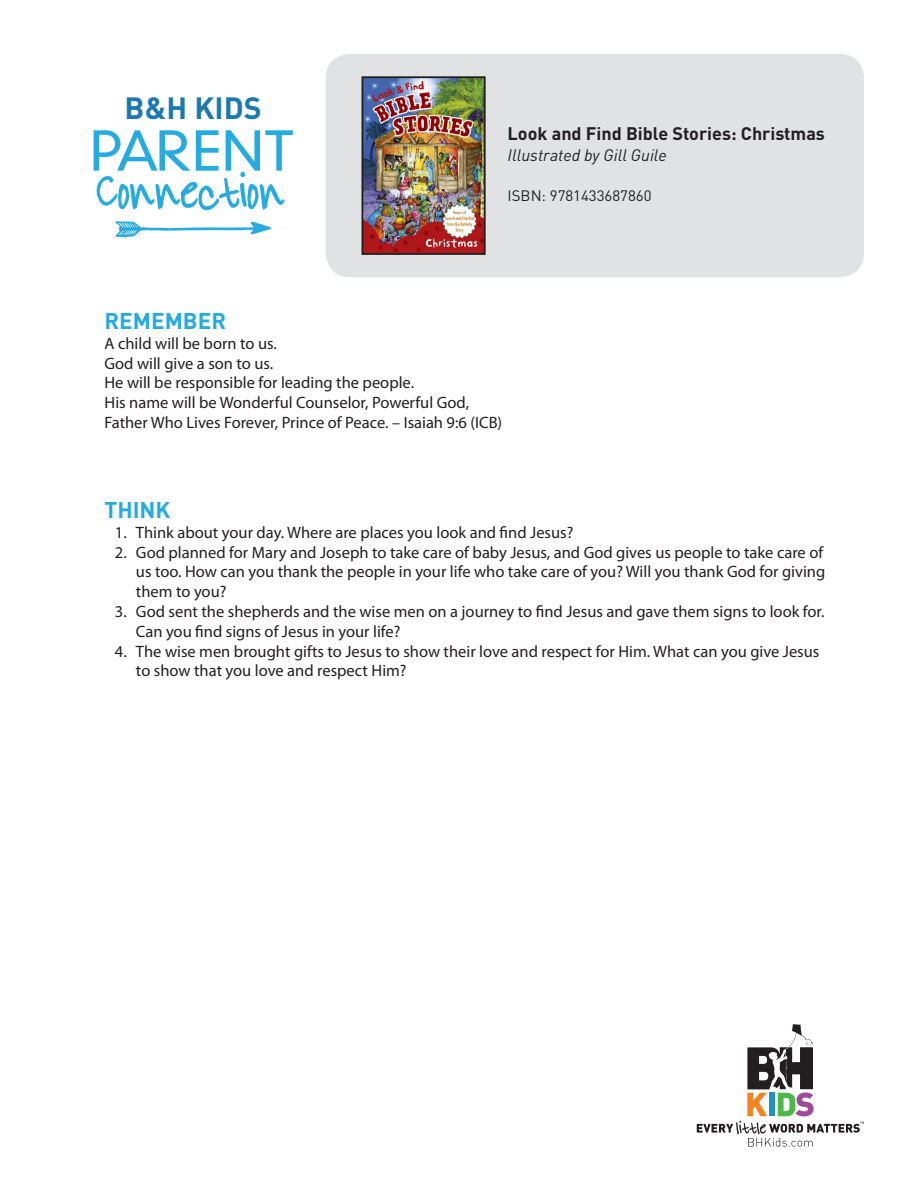
<style>
.page{position:relative;width:918px;height:1188px;background:#fff}
.page>*{position:absolute;margin:0;border:0;box-sizing:border-box;transform-origin:0 0}
.t1{font:700 30.3px "DIN";color:#1c79af}
.t2{font:700 22.5px "DIN";color:#25aae1}
.t3{font:700 18px "DIN";color:#231f20}
.t4{font:16.5px/19.8px "Myriad Pro";color:#231f20}
.t5{font:italic 16.5px "DIN";color:#231f20}
.t6{font:15px "DIN";color:#231f20}
</style>
<div class="page">
<div style="left:326px;top:54px;width:538px;height:223px;background:#e1e2e4;border-radius:24px"></div>
<svg style="left:94px;top:130px;width:199px;height:80px"></svg>
<svg style="left:115px;top:221px;width:156px;height:16px"></svg>
<svg style="left:697px;top:1024px;width:167px;height:123px"></svg>
<img style="left:364px;top:79px;width:119px;height:173px">
<div style="left:361px;top:76px;width:125px;height:179px;border:2px solid #231f20"></div>
<p class="t1" style="left:125px;top:89px;width:139px">B&amp;H KIDS</p>
<p class="t3" style="left:508px;top:122px;width:319px">Look and Find Bible Stories: Christmas</p>
<p class="t5" style="left:508px;top:145px;width:161px">Illustrated by Gill Guile</p>
<p class="t6" style="left:508px;top:186px;width:146px">ISBN: 9781433687860</p>
<p class="t2" style="left:104px;top:306px;width:123px">REMEMBER</p>
<p class="t4" style="left:104px;top:334px;width:174px">A child will be born to us.</p>
<p class="t4" style="left:104px;top:353px;width:170px">God will give a son to us.</p>
<p class="t4" style="left:104px;top:373px;width:311px">He will be responsible for leading the people.</p>
<p class="t4" style="left:104px;top:393px;width:366px">His name will be Wonderful Counselor, Powerful God,</p>
<p class="t4" style="left:104px;top:413px;width:399px">Father Who Lives Forever, Prince of Peace. – Isaiah 9:6 (ICB)</p>
<p class="t2" style="left:104px;top:495px;width:68px">THINK</p>
<p class="t4" style="left:115px;top:523px;width:460px">1. Think about your day. Where are places you look and find Jesus?</p>
<p class="t4" style="left:136px;top:542px;width:691px;text-indent:-21px">2. God planned for Mary and Joseph to take care of baby Jesus, and God gives us people to take care of us too. How can you thank the people in your life who take care of you? Will you thank God for giving them to you?</p>
<p class="t4" style="left:136px;top:602px;width:690px;text-indent:-21px">3. God sent the shepherds and the wise men on a journey to find Jesus and gave them signs to look for.<br>Can you find signs of Jesus in your life?</p>
<p class="t4" style="left:136px;top:641px;width:685px;text-indent:-21px">4. The wise men brought gifts to Jesus to show their love and respect for Him. What can you give Jesus to show that you love and respect Him?</p>
</div>
